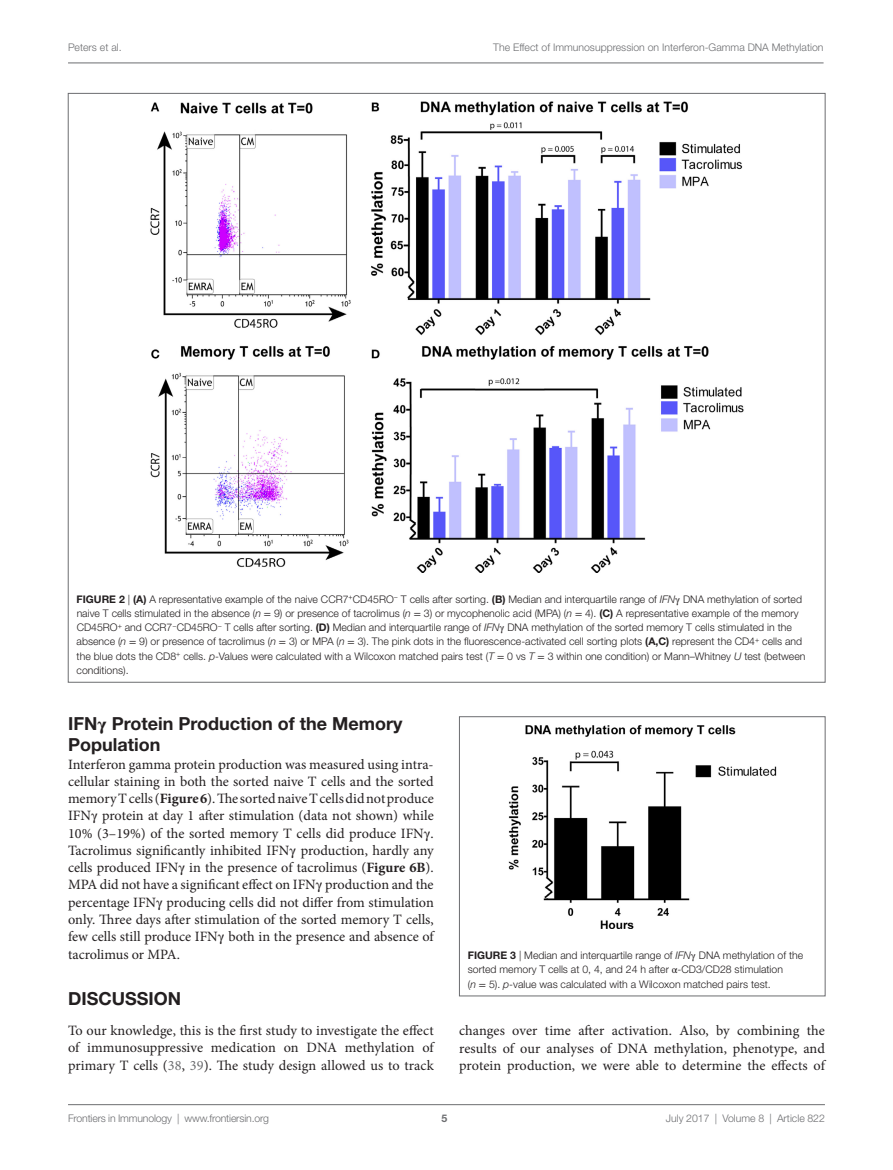
<style>
.page{position:relative;width:893px;height:1170px;background:#fff}
.page>*{position:absolute;margin:0;border:0;box-sizing:border-box;transform-origin:0 0}
.t1{font:700 18px/21px "Helvetica Neue LT Std";color:#231f20}
.t2{font:14.25px/17.2px "Minion Pro";color:#231f20;text-align:justify}
.t3{font:300 10.5px/14.2px "Helvetica Neue LT Std";color:#231f20}
.t4{font:300 10.5px "Helvetica Neue LT Std";color:#6c6d70}
.t5{font:700 10.5px "Helvetica Neue LT Std";color:#6c6d70}
.s1{font-weight:700}
.s2{font-style:italic}
.s3{font-family:"STIX General";font-weight:400}
.s4{font-family:"STIX General"}
.s5{color:#6c6d70}
</style>
<div class="page">
<img style="left:150px;top:102px;width:594px;height:470px">
<img style="left:508px;top:725px;width:268px;height:203px">
<div style="left:459px;top:716px;width:366px;height:280px;border:1px solid #6c6d70"></div>
<hr style="left:68px;top:1104px;width:757px;height:1px;background:#6c6d70">
<hr style="left:68px;top:63px;width:755px;height:1px;background:#6c6d70">
<p class="t4" style="left:68px;top:41px;width:55px">Peters et al.</p>
<p class="t4" style="left:493px;top:41px;width:332px">The Effect of Immunosuppression on Interferon-Gamma DNA Methylation</p>
<p class="t3" style="left:77px;top:591px;width:730px"><span class="s1">Figure 2</span> | <span class="s1">(A)</span> A representative example of the naive CCR7<sup>+</sup>CD45RO<sup>−</sup> T cells after sorting. <span class="s1">(B)</span> Median and interquartile range of <span class="s2">IFN</span><span class="s3">γ</span> DNA methylation of sorted naive T cells stimulated in the absence (<span class="s2">n</span> <span class="s3">=</span> 9) or presence of tacrolimus (<span class="s2">n</span> <span class="s3">=</span> 3) or mycophenolic acid (MPA) (<span class="s2">n</span> <span class="s3">=</span> 4). <span class="s1">(C)</span> A representative example of the memory CD45RO<sup>+</sup> and CCR7<sup>−</sup>CD45RO<sup>−</sup> T cells after sorting. <span class="s1">(D)</span> Median and interquartile range of <span class="s2">IFN</span><span class="s3">γ</span> DNA methylation of the sorted memory T cells stimulated in the absence (<span class="s2">n</span> <span class="s3">=</span> 9) or presence of tacrolimus (<span class="s2">n</span> <span class="s3">=</span> 3) or MPA (<span class="s2">n</span> <span class="s3">=</span> 3). The pink dots in the fluorescence-activated cell sorting plots <span class="s1">(A,C)</span> represent the CD4<sup>+</sup> cells and the blue dots the CD8<sup>+</sup> cells. <span class="s2">p</span>-Values were calculated with a Wilcoxon matched pairs test (<span class="s2">T</span> <span class="s3">=</span> 0 vs <span class="s2">T</span> <span class="s3">=</span> 3 within one condition) or Mann–Whitney <span class="s2">U</span> test (between conditions).</p>
<p class="t1" style="left:68px;top:713px;width:336px">IFN<span class="s4">γ</span> Protein Production of the Memory<br>Population</p>
<p class="t2" style="left:68px;top:755px;width:367px">Interferon gamma protein production was measured using intra&shy;cellular staining in both the sorted naive T cells and the sorted memory T cells (<span class="s1">Figure 6</span>). The sorted naive T cells did not produce IFN<span class="s4">γ</span> protein at day 1 after stimulation (data not shown) while 10% (3–19%) of the sorted memory T cells did produce IFN<span class="s4">γ</span>.<br>Tacrolimus significantly inhibited IFN<span class="s4">γ</span> production, hardly any cells produced IFN<span class="s4">γ</span> in the presence of tacrolimus (<span class="s1">Figure 6B</span>).<br>MPA did not have a significant effect on IFN<span class="s4">γ</span> production and the percentage IFN<span class="s4">γ</span> producing cells did not differ from stimulation only. Three days after stimulation of the sorted memory T cells, few cells still produce IFN<span class="s4">γ</span> both in the presence and absence of tacrolimus or MPA.</p>
<p class="t1" style="left:68px;top:987px;width:112px">DISCUSSION</p>
<p class="t2" style="left:68px;top:1021px;width:367px">To our knowledge, this is the first study to investigate the effect of immunosuppressive medication on DNA methylation of primary T cells (<span class="s5">38</span>, <span class="s5">39</span>). The study design allowed us to track</p>
<p class="t2" style="left:459px;top:1022px;width:367px">changes over time after activation. Also, by combining the results of our analyses of DNA methylation, phenotype, and protein production, we were able to determine the effects of</p>
<p class="t3" style="left:468px;top:947px;width:337px"><span class="s1">Figure 3</span> | Median and interquartile range of <span class="s2">IFN</span><span class="s3">γ</span> DNA methylation of the sorted memory T cells at 0, 4, and 24 h after <span class="s3">α</span>-CD3/CD28 stimulation<br>(<span class="s2">n</span> <span class="s3">=</span> 5). <span class="s2">p</span>-value was calculated with a Wilcoxon matched pairs test.</p>
<p class="t4" style="left:68px;top:1111px;width:203px">Frontiers in Immunology | www.frontiersin.org</p>
<p class="t4" style="left:666px;top:1111px;width:161px">July 2017 | Volume 8 | Article 822</p>
<p class="t5" style="left:441px;top:1111px;width:7px">5</p>
</div>
